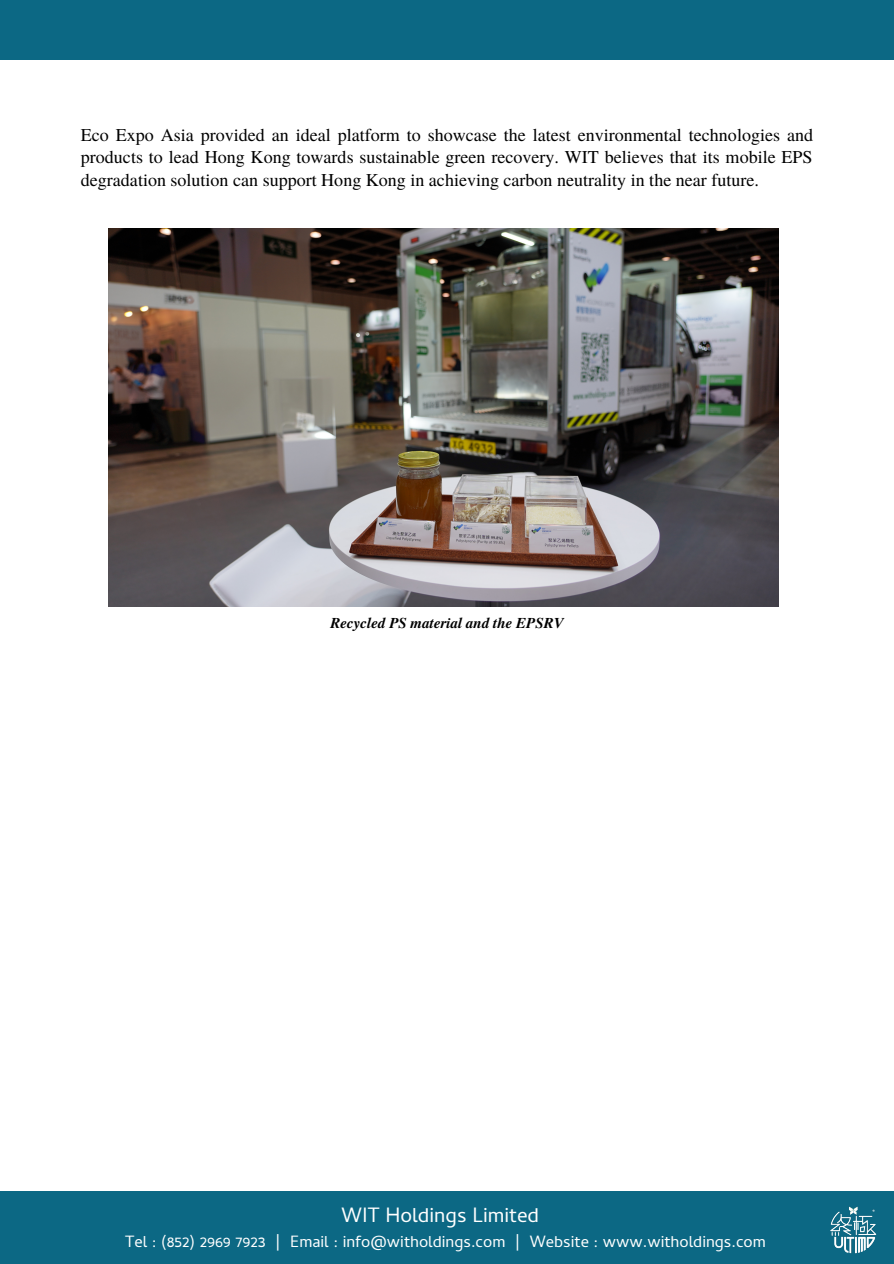
<style>
.page{position:relative;width:894px;height:1264px;background:#fff}
.page>*{position:absolute;margin:0;border:0;box-sizing:border-box;transform-origin:0 0}
.t1{font:21px "Cambay";color:#fff}
.t2{font:18px/22.5px "Te X Gyre Termes";color:#000;text-align:justify}
.t3{font:16.5px "Cambay";color:#fff}
.t4{font:italic 700 15px "Te X Gyre Termes";color:#000}
</style>
<div class="page">
<div style="left:0;top:1191px;width:893px;height:72px;background:#0c6884"></div>
<div style="left:0;top:0;width:893px;height:60px;background:#0c6884"></div>
<img style="left:830px;top:1206px;width:47px;height:48px">
<img style="left:108px;top:229px;width:670px;height:377px">
<p class="t2" style="left:81px;top:122px;width:733px">Eco Expo Asia provided an ideal platform to showcase the latest environmental technologies and products to lead Hong Kong towards sustainable green recovery. WIT believes that its mobile EPS degradation solution can support Hong Kong in achieving carbon neutrality in the near future.</p>
<p class="t4" style="left:330px;top:612px;width:235px">Recycled PS material and the EPSRV</p>
<p class="t1" style="left:341px;top:1202px;width:199px">WIT Holdings Limited</p>
<p class="t3" style="left:125px;top:1231px;width:642px">Tel : (852) 2969 7923 | Email : info@witholdings.com | Website : www.witholdings.com</p>
</div>
